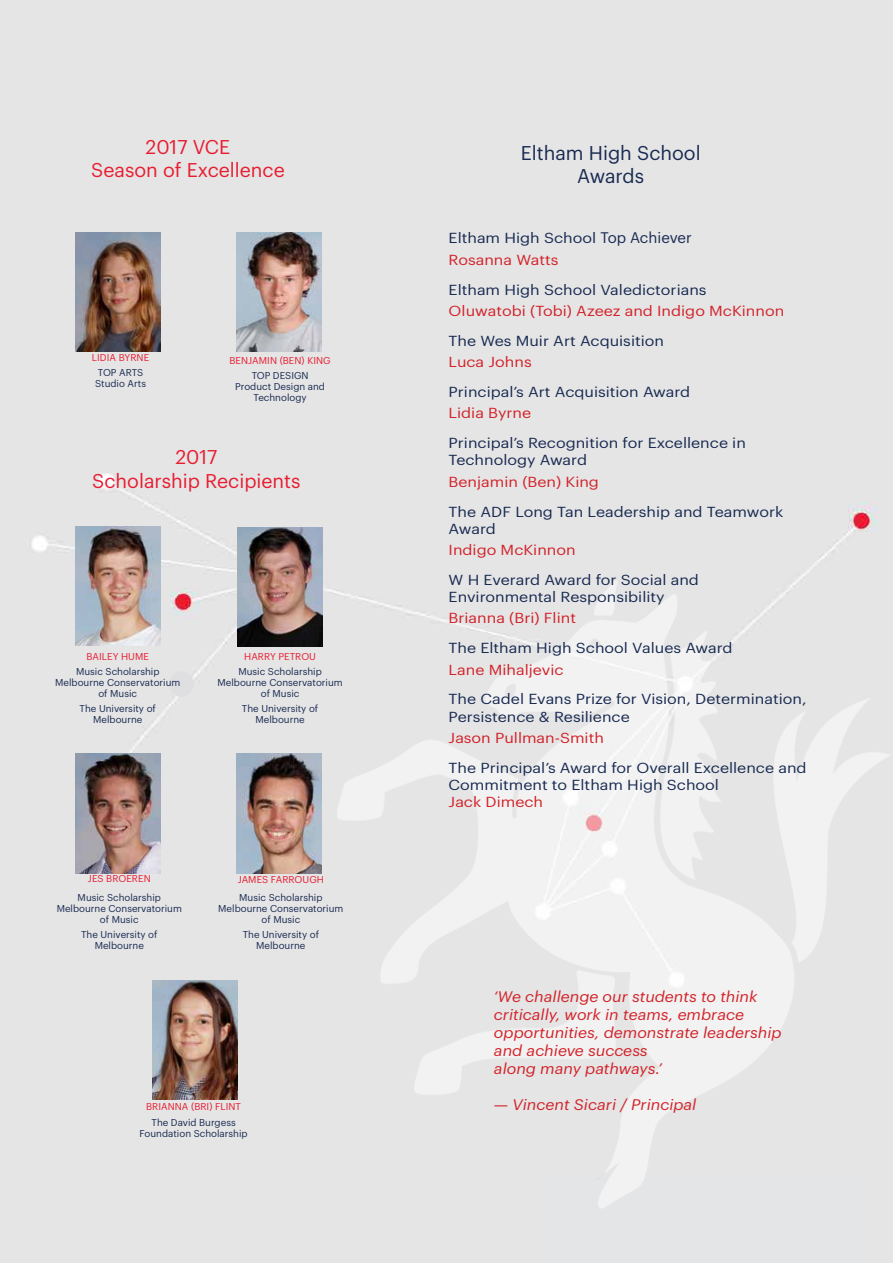
<style>
.page{position:relative;width:893px;height:1263px;background:#e5e5e5}
.page>*{position:absolute;margin:0;border:0;box-sizing:border-box;transform-origin:0 0}
.t1{font:19.5px/23.4px "Graphik";color:#e81d31;text-align:center}
.t2{font:19.5px/23.4px "Graphik";color:#192b52;text-align:center}
.t3{font:italic 15px/18px "Graphik";color:#d2232a;scale:1.08 1}
.t4{font:14.25px/17.1px "Graphik";color:#192b52;scale:1.12 1}
.t5{font:14.25px "Graphik";color:#d2232a;scale:1.12 1}
.t6{font:9.75px/10.9px "Graphik";color:#192b52;text-align:center}
.t7{font:9.75px "Graphik";letter-spacing:.005em;color:#e81d31}
.s1{font-size:15px}
.s2{color:#d2232a}
</style>
<div class="page">
<div style="left:550px;top:1173px;width:311px;height:90px;background:#e4e5e7"></div>
<img style="left:302px;top:540px;width:591px;height:683px">
<img style="left:76px;top:754px;width:85px;height:119px">
<img style="left:75px;top:527px;width:85px;height:119px">
<img style="left:237px;top:527px;width:85px;height:119px">
<img style="left:76px;top:232px;width:85px;height:119px">
<img style="left:152px;top:980px;width:86px;height:120px">
<img style="left:237px;top:232px;width:85px;height:119px">
<div style="left:170px;top:672px;width:23px;height:24px;background:#dfdfe1;border-radius:50%"></div>
<div style="left:170px;top:671px;width:24px;height:26px;border:2px solid #dfdfe1;border-radius:50%"></div>
<img style="left:237px;top:754px;width:85px;height:119px">
<h1 class="t1" style="left:91px;top:134px;width:195px">2017 VCE<br>Season of Excellence</h1>
<h1 class="t2" style="left:521px;top:140px;width:181px">Eltham High School<br>Awards</h1>
<p class="t7" style="left:92px;top:350px;width:59px">LIDIA BYRNE</p>
<p class="t6" style="left:95px;top:366px;width:52px;text-align:left">TOP ARTS<br>Studio Arts</p>
<p class="t7" style="left:230px;top:353px;width:103px">BENJAMIN (BEN) KING</p>
<p class="t6" style="left:235px;top:369px;width:91px">TOP DESIGN<br>Product Design and<br>Technology</p>
<h1 class="t1" style="left:92px;top:444px;width:210px">2017<br>Scholarship Recipients</h1>
<p class="t7" style="left:87px;top:649px;width:64px">BAILEY HUME</p>
<p class="t6" style="left:55px;top:665px;width:127px">Music Scholarship<br>Melbourne Conservatorium of Music</p>
<p class="t6" style="left:80px;top:702px;width:78px">The University of<br>Melbourne</p>
<p class="t7" style="left:244px;top:649px;width:73px">HARRY PETROU</p>
<p class="t6" style="left:218px;top:665px;width:127px">Music Scholarship<br>Melbourne Conservatorium of Music</p>
<p class="t6" style="left:242px;top:702px;width:78px">The University of<br>Melbourne</p>
<p class="t7" style="left:88px;top:871px;width:64px">JES BROEREN</p>
<p class="t6" style="left:57px;top:891px;width:127px">Music Scholarship<br>Melbourne Conservatorium of Music</p>
<p class="t6" style="left:81px;top:929px;width:78px">The University of<br>Melbourne</p>
<p class="t7" style="left:238px;top:872px;width:88px">JAMES FARROUGH</p>
<p class="t6" style="left:218px;top:891px;width:127px">Music Scholarship<br>Melbourne Conservatorium of Music</p>
<p class="t6" style="left:243px;top:929px;width:78px">The University of<br>Melbourne</p>
<p class="t7" style="left:146px;top:1099px;width:96px">BRIANNA (BRI) FLINT</p>
<p class="t6" style="left:140px;top:1116px;width:110px">The David Burgess<br>Foundation Scholarship</p>
<p class="t4" style="left:449px;top:226px;width:219px;line-height:21.3px">Eltham High School <span class="s1">Top Achiever<br></span><span class="s2">Rosanna Watts</span></p>
<p class="t4" style="left:449px;top:280px;width:232px">Eltham High School Valedictorians</p>
<p class="t5" style="left:449px;top:300px;width:301px">Oluwatobi (Tobi) Azeez and Indigo McKinnon</p>
<p class="t4" style="left:449px;top:331px;width:194px">The Wes Muir Art Acquisition</p>
<p class="t5" style="left:449px;top:351px;width:76px">Luca Johns</p>
<p class="t4" style="left:449px;top:382px;width:217px">Principal’s Art Acquisition Award</p>
<p class="t5" style="left:449px;top:403px;width:75px">Lidia Byrne</p>
<p class="t4" style="left:449px;top:433px;width:267px">Principal’s Recognition for Excellence in<br>Technology Award</p>
<p class="t5" style="left:449px;top:471px;width:136px">Benjamin (Ben) King</p>
<p class="t4" style="left:449px;top:502px;width:300px">The ADF Long Tan Leadership and Teamwork<br>Award</p>
<p class="t5" style="left:449px;top:539px;width:115px">Indigo McKinnon</p>
<p class="t4" style="left:449px;top:570px;width:225px">W H Everard Award for Social and<br>Environmental Responsibility</p>
<p class="t5" style="left:449px;top:607px;width:115px">Brianna (Bri) Flint</p>
<p class="t4" style="left:449px;top:638px;width:255px">The Eltham High School Values Award</p>
<p class="t5" style="left:449px;top:659px;width:104px">Lane Mihaljevic</p>
<p class="t4" style="left:449px;top:689px;width:321px">The Cadel Evans Prize for Vision, Determination,<br>Persistence &amp; Resilience</p>
<p class="t5" style="left:449px;top:727px;width:140px">Jason Pullman-Smith</p>
<p class="t4" style="left:449px;top:758px;width:321px">The Principal’s Award for Overall Excellence and<br>Commitment to Eltham High School</p>
<p class="t5" style="left:449px;top:791px;width:86px">Jack Dimech</p>
<p class="t3" style="left:494px;top:986px;width:268px">‘We challenge our students to think critically, work in teams, embrace opportunities, demonstrate leadership and achieve success<br>along many pathways.’</p>
<p class="t3" style="left:494px;top:1094px;width:189px">— Vincent Sicari / Principal</p>
</div>
